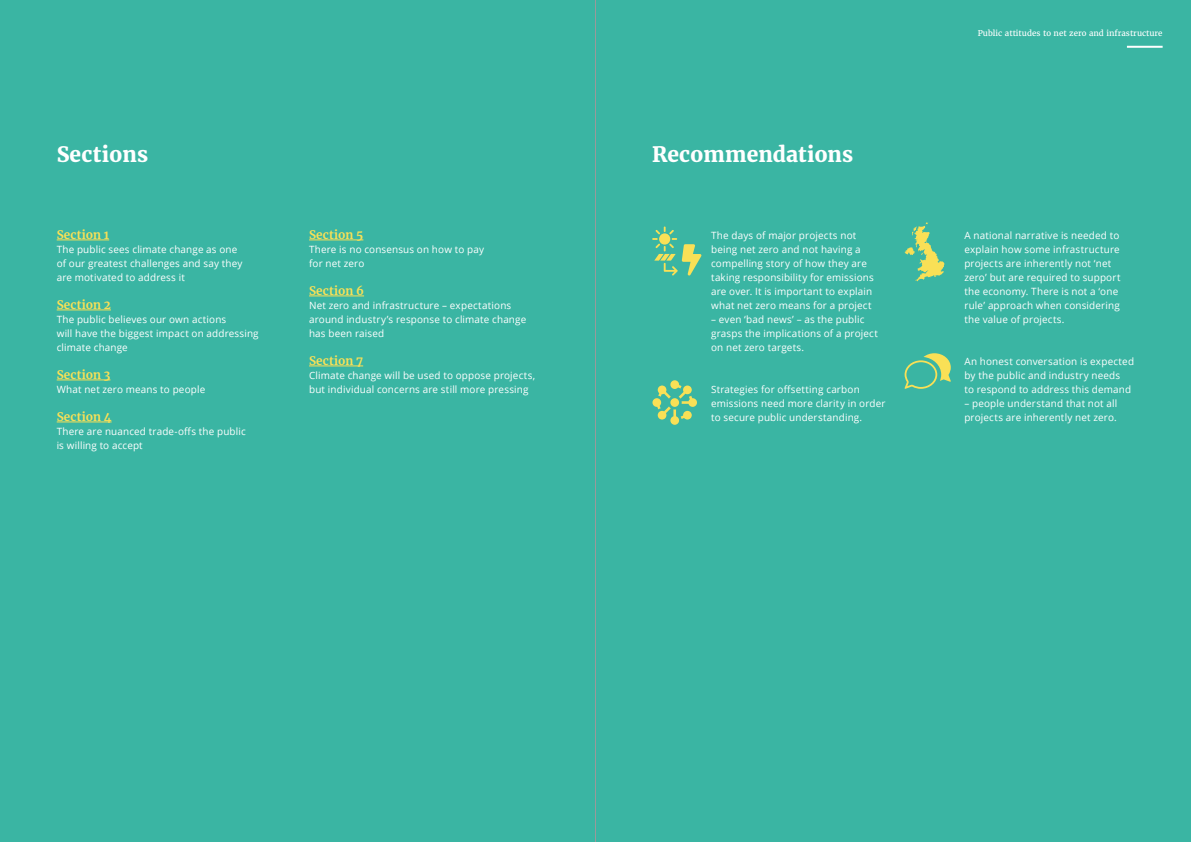
<style>
.page{position:relative;width:1191px;height:842px;background:#3ab5a3}
.page>*{position:absolute;margin:0;border:0;box-sizing:border-box;transform-origin:0 0}
.t1{font:900 21px "Merriweather";letter-spacing:.005em;color:#fff}
.t2{font:700 11.8px "Merriweather";letter-spacing:.01em;color:#f9e056}
.t3{font:10px/14px "Open Sans";letter-spacing:.015em;color:#fff}
.t4{font:8px "Merriweather";color:#fff}
</style>
<div class="page">
<hr style="left:1127px;top:46px;width:35px;height:2px;background:#fff">
<hr style="left:57px;top:240px;width:52px;height:1px;background:#f9e056">
<hr style="left:57px;top:310px;width:54px;height:1px;background:#f9e056">
<hr style="left:57px;top:380px;width:53px;height:1px;background:#f9e056">
<hr style="left:57px;top:422px;width:55px;height:1px;background:#f9e056">
<hr style="left:309px;top:240px;width:54px;height:1px;background:#f9e056">
<hr style="left:309px;top:296px;width:55px;height:1px;background:#f9e056">
<hr style="left:309px;top:366px;width:54px;height:1px;background:#f9e056">
<svg style="left:652px;top:226px;width:50px;height:49px"></svg>
<svg style="left:652px;top:380px;width:45px;height:45px"></svg>
<svg style="left:904px;top:222px;width:40px;height:59px"></svg>
<svg style="left:904px;top:353px;width:47px;height:36px"></svg>
<hr style="left:595px;top:0;width:1px;height:842px;background:#999">
<h1 class="t1" style="left:57px;top:140px;width:93px">Sections</h1>
<h1 class="t1" style="left:652px;top:140px;width:203px">Recommendations</h1>
<p class="t2" style="left:57px;top:227px;width:54px">Section 1</p>
<p class="t3" style="left:57px;top:242px;width:187px">The public sees climate change as one of our greatest challenges and say they are motivated to address it</p>
<p class="t2" style="left:57px;top:297px;width:56px">Section 2</p>
<p class="t3" style="left:57px;top:312px;width:203px">The public believes our own actions<br>will have the biggest impact on addressing climate change</p>
<p class="t2" style="left:57px;top:367px;width:55px">Section 3</p>
<p class="t3" style="left:57px;top:382px;width:150px">What net zero means to people</p>
<p class="t2" style="left:57px;top:409px;width:56px">Section 4</p>
<p class="t3" style="left:57px;top:424px;width:191px">There are nuanced trade-offs the public is willing to accept</p>
<p class="t2" style="left:309px;top:227px;width:56px">Section 5</p>
<p class="t3" style="left:309px;top:242px;width:176px">There is no consensus on how to pay for net zero</p>
<p class="t2" style="left:309px;top:283px;width:56px">Section 6</p>
<p class="t3" style="left:309px;top:298px;width:219px">Net zero and infrastructure – expectations around industry’s response to climate change has been raised</p>
<p class="t2" style="left:309px;top:353px;width:56px">Section 7</p>
<p class="t3" style="left:309px;top:368px;width:228px">Climate change will be used to oppose projects, but individual concerns are still more pressing</p>
<p class="t3" style="left:711px;top:228px;width:164px">The days of major projects not being net zero and not having a compelling story of how they are taking responsibility for emissions are over. It is important to explain what net zero means for a project</p>
<p class="t3" style="left:711px;top:312px;width:168px">– even ‘bad news’ – as the public grasps the implications of a project on net zero targets.</p>
<p class="t3" style="left:711px;top:382px;width:176px">Strategies for offsetting carbon emissions need more clarity in order to secure public understanding.</p>
<p class="t4" style="left:977px;top:28px;width:186px">Public attitudes to net zero and infrastructure</p>
<p class="t3" style="left:964px;top:228px;width:158px">A national narrative is needed to explain how some infrastructure projects are inherently not ‘net zero’ but are required to support the economy. There is not a ‘one rule’ approach when considering the value of projects.</p>
<p class="t3" style="left:964px;top:354px;width:171px">An honest conversation is expected by the public and industry needs<br>to respond to address this demand</p>
<p class="t3" style="left:964px;top:396px;width:154px">– people understand that not all projects are inherently net zero.</p>
</div>
